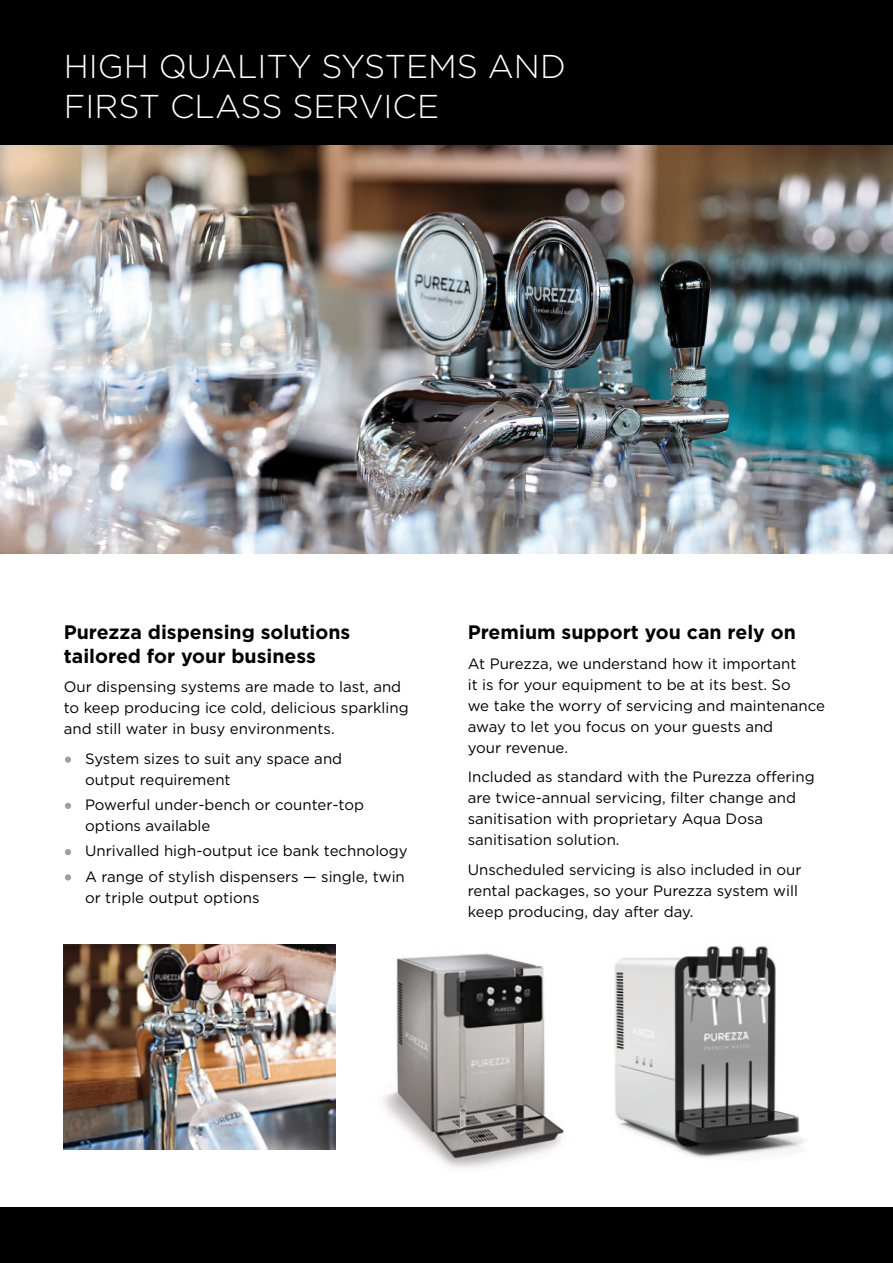
<style>
.page{position:relative;width:893px;height:1263px;background:#fff}
.page>*{position:absolute;margin:0;border:0;box-sizing:border-box;transform-origin:0 0}
.t1{font:300 33px/39.6px "Gotham HTF";color:#fff}
.t2{font:700 19.5px/23.4px "Gotham";color:#000}
.t3{font:15px/21px "Gotham";color:#000}
</style>
<div class="page">
<img style="left:614px;top:946px;width:190px;height:212px">
<img style="left:0;top:145px;width:893px;height:408px">
<div style="left:64px;top:756px;width:8px;height:7px;background:#9d9fa2;border-radius:50%"></div>
<div style="left:64px;top:755px;width:8px;height:9px;border:1px solid #fff;border-radius:50%"></div>
<div style="left:64px;top:802px;width:8px;height:7px;background:#9d9fa2;border-radius:50%"></div>
<div style="left:64px;top:802px;width:8px;height:8px;border:1px solid #fff;border-radius:50%"></div>
<div style="left:64px;top:848px;width:8px;height:8px;background:#9d9fa2;border-radius:50%"></div>
<div style="left:64px;top:848px;width:8px;height:8px;border:1px solid #fff;border-radius:50%"></div>
<div style="left:64px;top:874px;width:8px;height:7px;background:#9d9fa2;border-radius:50%"></div>
<div style="left:64px;top:873px;width:8px;height:9px;border:1px solid #fff;border-radius:50%"></div>
<div style="left:0;top:0;width:893px;height:145px;background:#000"></div>
<div style="left:0;top:1208px;width:893px;height:55px;background:#000"></div>
<img style="left:383px;top:953px;width:182px;height:216px">
<img style="left:64px;top:945px;width:271px;height:204px">
<h1 class="t1" style="left:64px;top:46px;width:504px">HIGH QUALITY SYSTEMS AND<br>FIRST CLASS SERVICE</h1>
<h2 class="t2" style="left:64px;top:621px;width:288px">Purezza dispensing solutions tailored for your business</h2>
<p class="t3" style="left:64px;top:676px;width:346px">Our dispensing systems are made to last, and to keep producing ice cold, delicious sparkling and still water in busy environments.</p>
<p class="t3" style="left:85px;top:748px;width:259px">System sizes to suit any space and output requirement</p>
<p class="t3" style="left:85px;top:794px;width:281px">Powerful under-bench or counter-top options available</p>
<p class="t3" style="left:85px;top:838px;width:324px;line-height:25.2px">Unrivalled high-output ice bank technology<br>A range of stylish dispensers — single, twin</p>
<p class="t3" style="left:85px;top:886px;width:176px">or triple output options</p>
<h2 class="t2" style="left:468px;top:621px;width:330px">Premium support you can rely on</h2>
<p class="t3" style="left:468px;top:653px;width:359px">At Purezza, we understand how it important<br>it is for your equipment to be at its best. So<br>we take the worry of servicing and maintenance away to let you focus on your guests and<br>your revenue.</p>
<p class="t3" style="left:468px;top:766px;width:349px">Included as standard with the Purezza offering are twice-annual servicing, filter change and sanitisation with proprietary Aqua Dosa sanitisation solution.</p>
<p class="t3" style="left:468px;top:859px;width:335px">Unscheduled servicing is also included in our rental packages, so your Purezza system will keep producing, day after day.</p>
</div>
